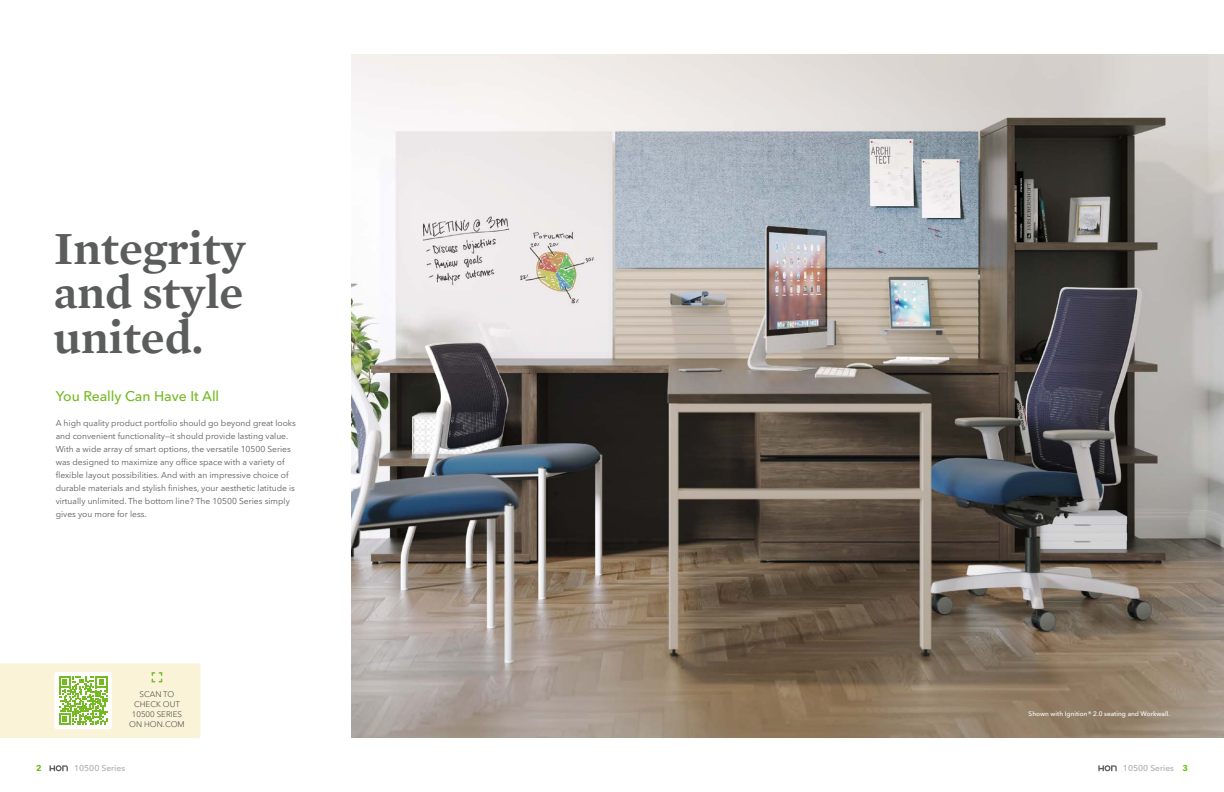
<style>
.page{position:relative;width:1224px;height:792px;background:#fff}
.page>*{position:absolute;margin:0;border:0;box-sizing:border-box;transform-origin:0 0}
.t1{font:600 47px/45px "Mercury Text G1";color:#5b5c5c;text-align:justify}
.t2{font:500 14px "Avenir Next LT Pro";color:#74bb23}
.t3{font:8.5px/13px "Avenir Next LT Pro";color:#5b5c5c}
.t4{font:500 8.5px "Avenir Next LT Pro";color:#acadad}
.t5{font:700 8.5px "Avenir Next LT Pro";color:#74bb23}
.t6{font:300 8px/10px "Avenir Next LT Pro";color:#3a3a3a;text-align:center}
.t7{font:500 6.5px "Avenir Next LT Pro";color:#fff}
.s1{font-weight:700;color:#74bb23}
</style>
<div class="page">
<img style="left:351px;top:54px;width:873px;height:684px">
<svg style="left:0;top:663px;width:201px;height:75px;background:#edeeca"></svg>
<svg style="left:49px;top:765px;width:19px;height:6px"></svg>
<svg style="left:1098px;top:765px;width:19px;height:6px"></svg>
<h1 class="t1" style="left:54px;top:223px;width:194px">Integrity and style united.</h1>
<h2 class="t2" style="left:56px;top:388px;width:165px">You Really Can Have It All</h2>
<p class="t3" style="left:56px;top:417px;width:242px">A high quality product portfolio should go beyond great looks and convenient functionality—it should provide lasting value.<br>With a wide array of smart options, the versatile 10500 Series was designed to maximize any office space with a variety of flexible layout possibilities. And with an impressive choice of durable materials and stylish finishes, your aesthetic latitude is virtually unlimited. The bottom line? The 10500 Series simply gives you more for less.</p>
<p class="t6" style="left:129px;top:689px;width:57px">SCAN TO<br>CHECK OUT<br>10500 SERIES<br>ON HON.COM</p>
<p class="t7" style="left:1029px;top:709px;width:143px">Shown with Ignition® 2.0 seating and Workwall.</p>
<p class="t5" style="left:36px;top:763px;width:7px">2</p>
<p class="t4" style="left:74px;top:763px;width:53px">10500 Series</p>
<p class="t4" style="left:1123px;top:763px;width:67px">10500 Series <span class="s1">3</span></p>
</div>
